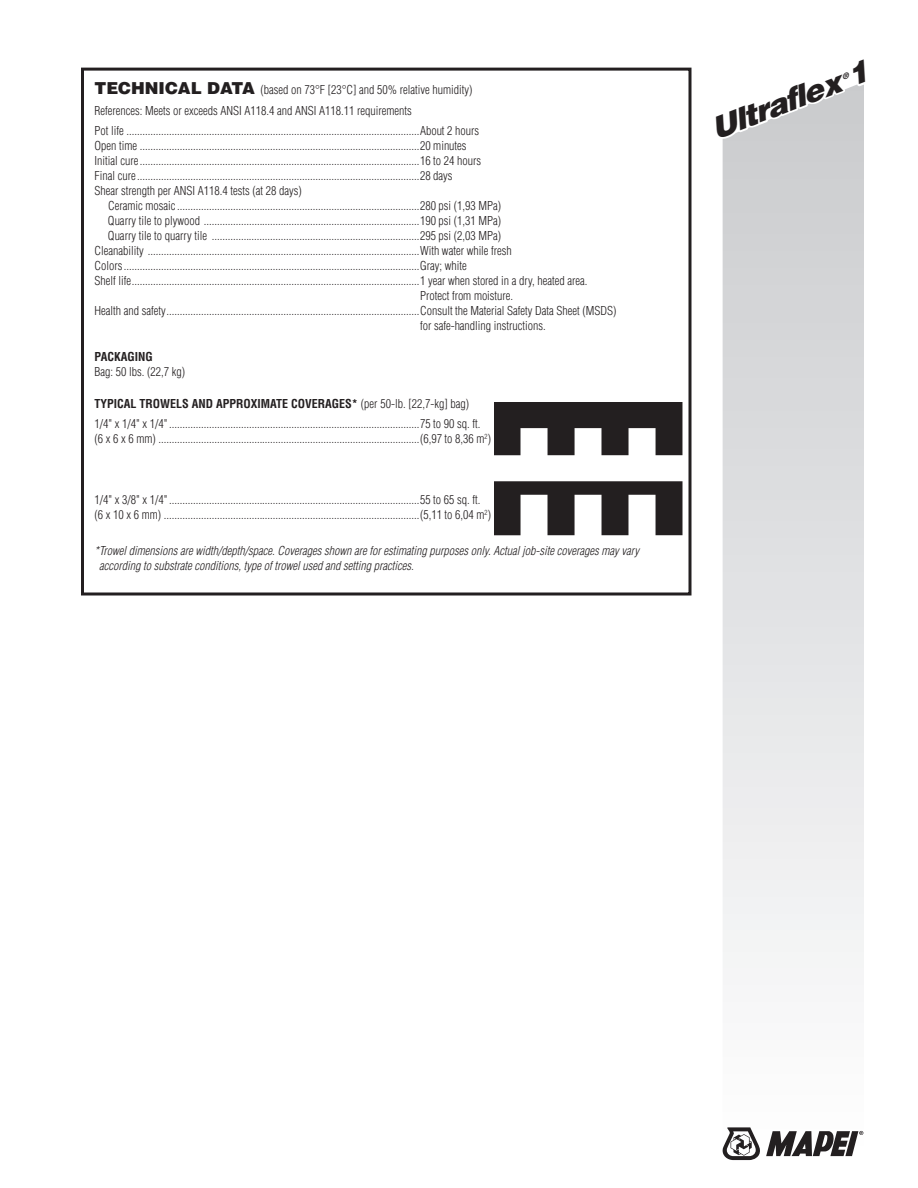
<style>
.page{position:relative;width:918px;height:1188px;background:#fff}
.page>*{position:absolute;margin:0;border:0;box-sizing:border-box;transform-origin:0 0}
.t1{font:italic 900 29.85px "Helvetica LT";color:#231f20;scale:1.05 1}
.t2{font:300 condensed 12px/15px "Helvetica LT";color:#231f20}
.t3{font:italic 300 condensed 12px/15px "Helvetica LT";color:#231f20}
.t4{font:700 condensed 12px "Helvetica LT";color:#231f20}
.s1{font-weight:900;font-stretch:normal;font-size:16.5px}
.s2{font-weight:700}
.s3{color:#fff}
</style>
<div class="page">
<div style="left:81px;top:68px;width:611px;height:528px;border:3px solid #231f20"></div>
<svg style="left:723px;top:138px;width:141px;height:1019px"></svg>
<svg style="left:723px;top:1127px;width:37px;height:33px"></svg>
<svg style="left:766px;top:1131px;width:97px;height:25px"></svg>
<svg style="left:494px;top:402px;width:188px;height:53px"></svg>
<svg style="left:494px;top:481px;width:189px;height:54px"></svg>
<svg style="left:728px;top:84px;width:136px;height:54px"></svg>
<p class="t2" style="left:94px;top:80px;width:386px;line-height:20.4px"><span class="s1">TECHNICAL DATA</span> (based on 73°F [23°C] and 50% relative humidity)<br>References: Meets or exceeds ANSI A118.4 and ANSI A118.11 requirements<br>Pot life ..............................................................................................................About 2 hours</p>
<p class="t2" style="left:94px;top:138px;width:388px">Open time .........................................................................................................20 minutes Initial cure .........................................................................................................16 to 24 hours Final cure ..........................................................................................................28 days<br>Shear strength per ANSI A118.4 tests (at 28 days)</p>
<p class="t2" style="left:108px;top:198px;width:395px">Ceramic mosaic ...........................................................................................280 psi (1,93 MPa)</p>
<p class="t2" style="left:108px;top:213px;width:395px">Quarry tile to plywood .................................................................................190 psi (1,31 MPa)</p>
<p class="t2" style="left:108px;top:228px;width:395px">Quarry tile to quarry tile ..............................................................................295 psi (2,03 MPa)</p>
<p class="t2" style="left:94px;top:243px;width:419px">Cleanability ......................................................................................................With water while fresh</p>
<p class="t2" style="left:94px;top:258px;width:374px">Colors ...............................................................................................................Gray; white</p>
<p class="t2" style="left:94px;top:273px;width:495px">Shelf life ............................................................................................................1 year when stored in a dry, heated area.</p>
<p class="t2" style="left:420px;top:288px;width:95px">Protect from moisture.</p>
<p class="t2" style="left:94px;top:303px;width:524px">Health and safety ............................................................................................... Consult the Material Safety Data Sheet (MSDS)</p>
<p class="t2" style="left:420px;top:318px;width:127px">for safe-handling instructions.</p>
<p class="t4" style="left:94px;top:349px;width:60px">PACKAGING</p>
<p class="t2" style="left:94px;top:364px;width:92px">Bag: 50 lbs. (22,7 kg)</p>
<p class="t2" style="left:94px;top:393px;width:388px;line-height:20.4px"><span class="s2">TYPICAL TROWELS AND APPROXIMATE COVERAGES*</span> (per 50-lb. [22,7-kg] bag)<br>1/4" x 1/4" x 1/4" ..............................................................................................75 to 90 sq. ft.</p>
<p class="t2" style="left:94px;top:431px;width:398px">(6 x 6 x 6 mm) ..................................................................................................(6,97 to 8,36 m<sup>2</sup>)</p>
<p class="t2" style="left:94px;top:492px;width:398px">1/4" x 3/8" x 1/4" ..............................................................................................55 to 65 sq. ft. (6 x 10 x 6 mm) ................................................................................................(5,11 to 6,04 m<sup>2</sup>)</p>
<p class="t3" style="left:99px;top:544px;width:541px;text-indent:-5px">* Trowel dimensions are width/depth/space. Coverages shown are for estimating purposes only. Actual job-site coverages may vary according to substrate conditions, type of trowel used and setting practices.</p>
<h1 class="t1" style="left:705px;top:112px;width:160px;rotate:-21deg">Ultraflex <span class="s3">1</span></h1>
</div>
